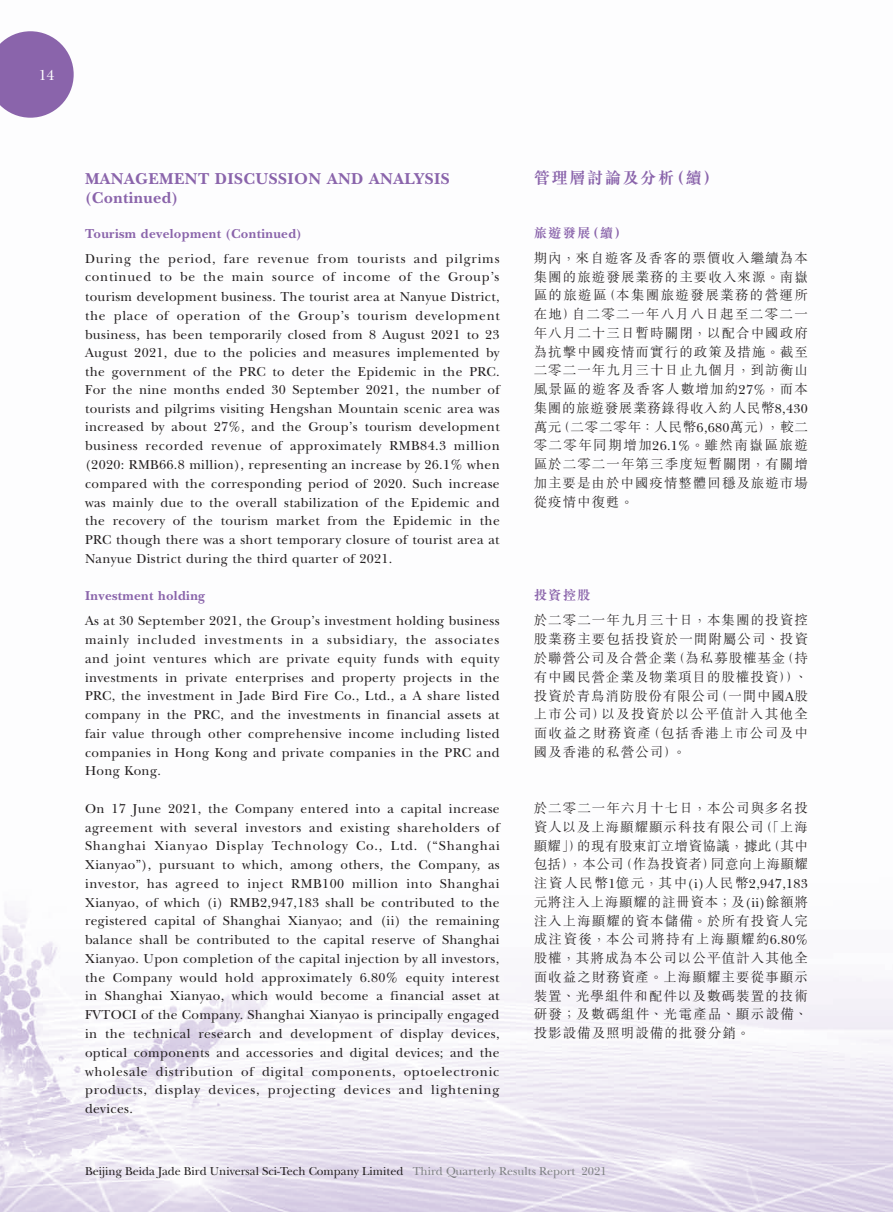
<style>
.page{position:relative;width:893px;height:1212px;background:#fff}
.page>*{position:absolute;margin:0;border:0;box-sizing:border-box;transform-origin:0 0}
.t1{font:700 16.5px/18.8px "New Baskerville Std";letter-spacing:.025em;color:#8a64ab}
.t2{font:700 16.5px "M Sung HK";letter-spacing:.075em;color:#8a64ab}
.t3{font:15px "New Baskerville Std";color:#fff}
.t4{font:13.5px/18.8px "New Baskerville Std";letter-spacing:.025em;color:#231f20;text-align:justify}
.t5{font:300 13.5px/18.8px "M Sung HK";letter-spacing:.08em;color:#231f20;text-align:justify}
.t6{font:700 13.5px "New Baskerville Std";letter-spacing:.025em;color:#8a64ab}
.t7{font:700 13.5px "M Sung HK";letter-spacing:.075em;color:#8a64ab}
.t8{font:12px "New Baskerville Std";color:#231f20}
.s1{font-family:"New Baskerville Std";font-weight:400}
.s2{color:#808285}
</style>
<div class="page">
<img style="left:0;top:903px;width:893px;height:309px">
<svg style="left:0;top:31px;width:74px;height:87px"></svg>
<p class="t3" style="left:39px;top:67px;width:17px">14</p>
<p class="t1" style="left:85px;top:169px;width:366px">MANAGEMENT DISCUSSION AND ANALYSIS (Continued)</p>
<p class="t6" style="left:85px;top:225px;width:218px">Tourism development (Continued)</p>
<p class="t4" style="left:85px;top:249px;width:416px">During the period, fare revenue from tourists and pilgrims continued to be the main source of income of the Group’s tourism development business. The tourist area at Nanyue District, the place of operation of the Group’s tourism development business, has been temporarily closed from 8 August 2021 to 23<br>August 2021, due to the policies and measures implemented by the government of the PRC to deter the Epidemic in the PRC.<br>For the nine months ended 30 September 2021, the number of tourists and pilgrims visiting Hengshan Mountain scenic area was increased by about 27%, and the Group’s tourism development business recorded revenue of approximately RMB84.3 million (2020: RMB66.8 million), representing an increase by 26.1% when compared with the corresponding period of 2020. Such increase was mainly due to the overall stabilization of the Epidemic and the recovery of the tourism market from the Epidemic in the PRC though there was a short temporary closure of tourist area at Nanyue District during the third quarter of 2021.</p>
<p class="t6" style="left:85px;top:588px;width:121px">Investment holding</p>
<p class="t4" style="left:85px;top:612px;width:416px">As at 30 September 2021, the Group’s investment holding business mainly included investments in a subsidiary, the associates and joint ventures which are private equity funds with equity investments in private enterprises and property projects in the PRC, the investment in Jade Bird Fire Co., Ltd., a A share listed company in the PRC, and the investments in financial assets at fair value through other comprehensive income including listed companies in Hong Kong and private companies in the PRC and Hong Kong.</p>
<p class="t4" style="left:85px;top:799px;width:416px">On 17 June 2021, the Company entered into a capital increase agreement with several investors and existing shareholders of Shanghai Xianyao Display Technology Co., Ltd. (“Shanghai Xianyao”), pursuant to which, among others, the Company, as investor, has agreed to inject RMB100 million into Shanghai Xianyao, of which (i) RMB2,947,183 shall be contributed to the registered capital of Shanghai Xianyao; and (ii) the remaining balance shall be contributed to the capital reserve of Shanghai Xianyao. Upon completion of the capital injection by all investors, the Company would hold approximately 6.80% equity interest in Shanghai Xianyao, which would become a financial asset at FVTOCI of the Company. Shanghai Xianyao is principally engaged in the technical research and development of display devices, optical components and accessories and digital devices; and the wholesale distribution of digital components, optoelectronic products, display devices, projecting devices and lightening devices.</p>
<p class="t2" style="left:534px;top:166px;width:187px">管理層討論及分析（續）</p>
<p class="t7" style="left:534px;top:223px;width:95px">旅遊發展（續）</p>
<p class="t5" style="left:534px;top:248px;width:276px">期內，來自遊客及香客的票價收入繼續為本集團的旅遊發展業務的主要收入來源。南嶽區的旅遊區（本集團旅遊發展業務的營運所在地）自二零二一年八月八日起至二零二一年八月二十三日暫時關閉，以配合中國政府為抗擊中國疫情而實行的政策及措施。截至二零二一年九月三十日止九個月，到訪衡山風景區的遊客及香客人數增加約<span class="s1">27%</span>，而本集團的旅遊發展業務錄得收入約人民幣<span class="s1">8,430</span>萬元（二零二零年：人民幣<span class="s1">6,680</span>萬元），較二零二零年同期增加<span class="s1">26.1%</span>。雖然南嶽區旅遊區於二零二一年第三季度短暫關閉，有關增加主要是由於中國疫情整體回穩及旅遊市場從疫情中復甦。</p>
<p class="t7" style="left:534px;top:586px;width:59px">投資控股</p>
<p class="t5" style="left:534px;top:610px;width:276px">於二零二一年九月三十日，本集團的投資控股業務主要包括投資於一間附屬公司、投資於聯營公司及合營企業（為私募股權基金（持有中國民營企業及物業項目的股權投資））、投資於青鳥消防股份有限公司（一間中國<span class="s1">A</span>股上市公司）以及投資於以公平值計入其他全面收益之財務資產（包括香港上市公司及中國及香港的私營公司）。</p>
<p class="t5" style="left:534px;top:798px;width:276px">於二零二一年六月十七日，本公司與多名投資人以及上海顯耀顯示科技有限公司（「上海顯耀」）的現有股東訂立增資協議，據此（其中包括），本公司（作為投資者）同意向上海顯耀注資人民幣<span class="s1">1</span>億元，其中<span class="s1">(i)</span>人民幣<span class="s1">2,947,183</span>元將注入上海顯耀的註冊資本；及<span class="s1">(ii)</span>餘額將注入上海顯耀的資本儲備。於所有投資人完成注資後，本公司將持有上海顯耀約<span class="s1">6.80%</span>股權，其將成為本公司以公平值計入其他全面收益之財務資產。上海顯耀主要從事顯示裝置、光學組件和配件以及數碼裝置的技術研發；及數碼組件、光電產品、顯示設備、投影設備及照明設備的批發分銷。</p>
<p class="t8" style="left:85px;top:1163px;width:523px">Beijing Beida Jade Bird Universal Sci-Tech Company Limited <span class="s2">Third Quarterly Results Report 2021</span></p>
</div>
